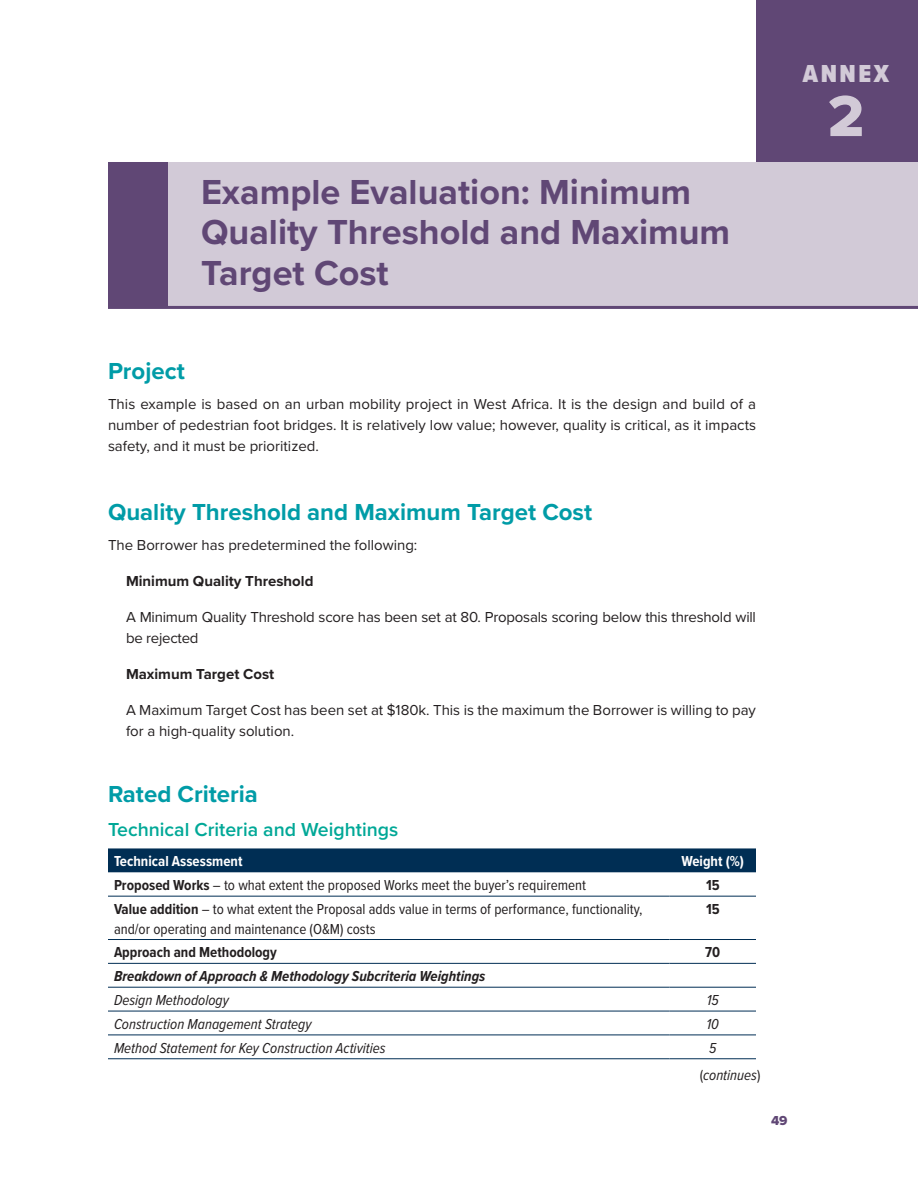
<style>
.page{position:relative;width:918px;height:1188px;background:#fff}
.page>*{position:absolute;margin:0;border:0;box-sizing:border-box;transform-origin:0 0}
.t1{font:60px "Proxima Nova Extrabld";color:#d2cad7}
.t2{font:700 36px/40.5px "Proxima Nova";color:#604775}
.t3{font:900 25.5px "Proxima Nova Cond";letter-spacing:.1em;color:#d2cad7}
.t4{font:700 24px "Proxima Nova";color:#009ca7}
.t5{font:600 19.5px "Proxima Nova";color:#00a897}
.t6{font:15px/21px "Proxima Nova";color:#231f20}
.t7{font:15px/19.5px "Proxima Nova Cond";color:#231f20}
.t8{font:italic 15px "Proxima Nova Cond";color:#231f20}
.t9{font:italic 700 15px "Proxima Nova Cond";color:#231f20}
.t10{font:700 15px "Proxima Nova";color:#231f20}
.t11{font:700 15px "Proxima Nova Cond";color:#fff}
.t12{font:700 15px "Proxima Nova Cond";color:#231f20}
.t13{font:13.5px "Proxima Nova Extrabld";color:#604775}
.s1{font-weight:700}
.s2{font-style:normal}
</style>
<div class="page">
<div style="left:108px;top:848px;width:648px;height:24px;background:#002e54"></div>
<hr style="left:108px;top:939px;width:562px;height:1px;background:#002e54">
<hr style="left:670px;top:939px;width:86px;height:1px;background:#002e54">
<hr style="left:108px;top:963px;width:562px;height:1px;background:#002e54">
<hr style="left:670px;top:963px;width:86px;height:1px;background:#002e54">
<hr style="left:108px;top:987px;width:562px;height:1px;background:#002e54">
<hr style="left:670px;top:987px;width:86px;height:1px;background:#002e54">
<hr style="left:108px;top:1011px;width:562px;height:1px;background:#002e54">
<hr style="left:670px;top:1011px;width:86px;height:1px;background:#002e54">
<hr style="left:108px;top:1035px;width:562px;height:1px;background:#002e54">
<hr style="left:670px;top:1035px;width:86px;height:1px;background:#002e54">
<hr style="left:108px;top:1058px;width:562px;height:1px;background:#002e54">
<hr style="left:670px;top:1058px;width:86px;height:1px;background:#002e54">
<hr style="left:108px;top:896px;width:562px;height:1px;background:#002e54">
<hr style="left:670px;top:896px;width:86px;height:1px;background:#002e54">
<div style="left:168px;top:162px;width:750px;height:144px;background:#d2cad7"></div>
<div style="left:108px;top:162px;width:60px;height:144px;background:#604775"></div>
<hr style="left:108px;top:306px;width:810px;height:3px;background:#604775">
<div style="left:756px;top:0;width:162px;height:162px;background:#604775"></div>
<h2 class="t2" style="left:201px;top:171px;width:531px">Example Evaluation: Minimum<br>Quality Threshold and Maximum<br>Target Cost</h2>
<h3 class="t3" style="left:803px;top:55px;width:88px">ANNEX</h3>
<h1 class="t1" style="left:828px;top:71px;width:38px">2</h1>
<h3 class="t4" style="left:108px;top:353px;width:78px">Project</h3>
<p class="t6" style="left:108px;top:393px;width:650px;text-align:justify">This example is based on an urban mobility project in West Africa. It is the design and build of a number of pedestrian foot bridges. It is relatively low value; however, quality is critical, as it impacts safety, and it must be prioritized.</p>
<h3 class="t4" style="left:108px;top:494px;width:486px">Quality Threshold and Maximum Target Cost</h3>
<p class="t6" style="left:108px;top:534px;width:311px">The Borrower has predetermined the following:</p>
<p class="t10" style="left:126px;top:570px;width:189px">Minimum Quality Threshold</p>
<p class="t6" style="left:126px;top:606px;width:632px">A Minimum Quality Threshold score has been set at 80. Proposals scoring below this threshold will be rejected</p>
<p class="t10" style="left:126px;top:663px;width:150px">Maximum Target Cost</p>
<p class="t6" style="left:126px;top:699px;width:631px">A Maximum Target Cost has been set at $180k. This is the maximum the Borrower is willing to pay for a high-quality solution.</p>
<h3 class="t4" style="left:108px;top:776px;width:151px">Rated Criteria</h3>
<h3 class="t5" style="left:108px;top:815px;width:292px">Technical Criteria and Weightings</h3>
<p class="t11" style="left:114px;top:850px;width:130px">Technical Assessment</p>
<p class="t11" style="left:681px;top:850px;width:64px">Weight (%)</p>
<p class="t7" style="left:114px;top:875px;width:474px"><span class="s1">Proposed Works</span> – to what extent the proposed Works meet the buyer’s requirement</p>
<p class="t12" style="left:706px;top:874px;width:15px">15</p>
<p class="t7" style="left:114px;top:899px;width:530px"><span class="s1">Value addition</span> – to what extent the Proposal adds value in terms of performance, functionality, and/or operating and maintenance (O&amp;M) costs</p>
<p class="t12" style="left:706px;top:898px;width:15px">15</p>
<p class="t12" style="left:114px;top:941px;width:164px">Approach and Methodology</p>
<p class="t12" style="left:705px;top:941px;width:17px">70</p>
<p class="t9" style="left:114px;top:965px;width:373px">Breakdown of Approach &amp; Methodology Subcriteria Weightings</p>
<p class="t8" style="left:114px;top:989px;width:116px">Design Methodology</p>
<p class="t8" style="left:707px;top:989px;width:14px">15</p>
<p class="t8" style="left:114px;top:1013px;width:199px">Construction Management Strategy</p>
<p class="t8" style="left:707px;top:1013px;width:14px">10</p>
<p class="t8" style="left:114px;top:1037px;width:273px">Method Statement for Key Construction Activities</p>
<p class="t8" style="left:709px;top:1037px;width:9px">5</p>
<p class="t8" style="left:700px;top:1064px;width:62px"><span class="s2">(</span>continues<span class="s2">)</span></p>
<p class="t13" style="left:771px;top:1110px;width:18px">49</p>
</div>
